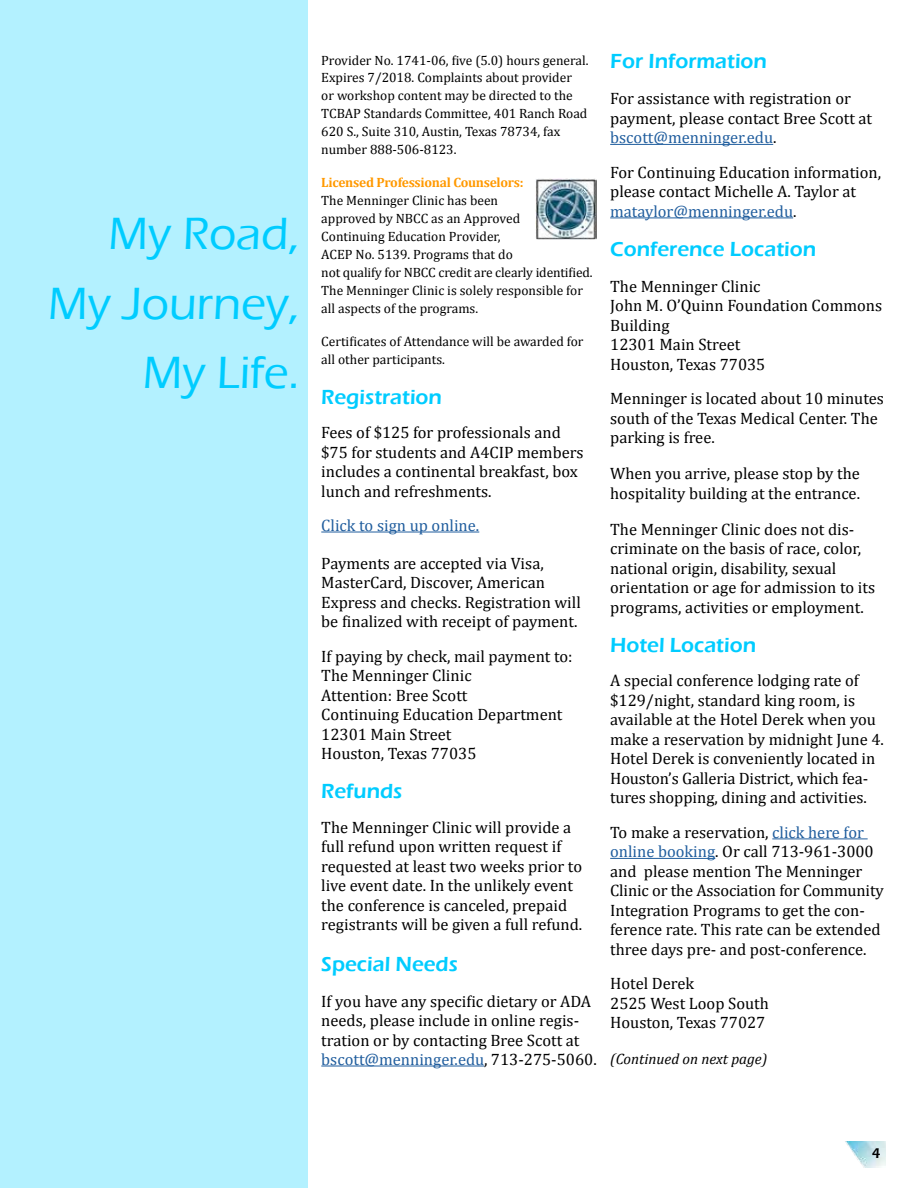
<style>
.page{position:relative;width:918px;height:1188px;background:#fff}
.page>*{position:absolute;margin:0;border:0;box-sizing:border-box;transform-origin:0 0}
.t1{font:500 46.5px/69px "Eras ITC";color:#0cf;text-align:right}
.t2{font:600 21px "Eras ITC";color:#0cf}
.t3{font:16.5px/19.5px "Cambria";color:#000}
.t4{font:16.5px "Cambria";color:#215e9e}
.t5{font:italic 15px "Cambria";color:#000}
.t6{font:600 14.4px "Eras ITC";color:#000}
.t7{font:13.5px/18px "Cambria";color:#000}
.t8{font:700 13.5px "Cambria";letter-spacing:-.02em;color:#f90}
.s1{color:#215e9e}
</style>
<div class="page">
<hr style="left:321px;top:532px;width:158px;height:1px;background:#215e9e">
<hr style="left:321px;top:1066px;width:163px;height:1px;background:#215e9e">
<hr style="left:610px;top:144px;width:163px;height:1px;background:#215e9e">
<hr style="left:610px;top:217px;width:183px;height:1px;background:#215e9e">
<hr style="left:772px;top:838px;width:96px;height:1px;background:#215e9e">
<hr style="left:610px;top:858px;width:105px;height:1px;background:#215e9e">
<div style="left:0;top:0;width:308px;height:1188px;background:#b3f1ff"></div>
<img style="left:845px;top:1142px;width:41px;height:25px">
<img style="left:536px;top:179px;width:61px;height:60px">
<h1 class="t1" style="left:48px;top:200px;width:252px">My Road,<br>My Journey,<br>My Life.</h1>
<p class="t7" style="left:321px;top:51px;width:269px">Provider No. 1741-06, five (5.0) hours general.<br>Expires 7/2018. Complaints about provider<br>or workshop content may be directed to the TCBAP Standards Committee, 401 Ranch Road 620 S., Suite 310, Austin, Texas 78734, fax number 888-506-8123.</p>
<p class="t8" style="left:321px;top:173px;width:204px">Licensed Professional Counselors:</p>
<p class="t7" style="left:321px;top:192px;width:273px">The Menninger Clinic has been<br>approved by NBCC as an Approved<br>Continuing Education Provider,<br>ACEP No. 5139. Programs that do<br>not qualify for NBCC credit are clearly identified.<br>The Menninger Clinic is solely responsible for all aspects of the programs.</p>
<p class="t7" style="left:321px;top:333px;width:264px">Certificates of Attendance will be awarded for all other participants.</p>
<p class="t2" style="left:321px;top:385px;width:122px">Registration</p>
<p class="t3" style="left:321px;top:423px;width:264px">Fees of $125 for professionals and $75 for students and A4CIP members includes a continental breakfast, box lunch and refreshments.</p>
<p class="t4" style="left:321px;top:516px;width:159px">Click to sign up online.</p>
<p class="t3" style="left:321px;top:553px;width:261px">Payments are accepted via Visa, MasterCard, Discover, American Express and checks. Registration will be finalized with receipt of payment.</p>
<p class="t3" style="left:321px;top:646px;width:253px">If paying by check, mail payment to:<br>The Menninger Clinic<br>Attention: Bree Scott<br>Continuing Education Department<br>12301 Main Street<br>Houston, Texas 77035</p>
<p class="t2" style="left:321px;top:779px;width:83px">Refunds</p>
<p class="t3" style="left:321px;top:817px;width:262px">The Menninger Clinic will provide a full refund upon written request if requested at least two weeks prior to live event date. In the unlikely event the conference is canceled, prepaid registrants will be given a full refund.</p>
<p class="t2" style="left:321px;top:952px;width:138px">Special Needs</p>
<p class="t3" style="left:321px;top:991px;width:277px">If you have any specific dietary or ADA needs, please include in online regis&shy;tration or by contacting Bree Scott at <span class="s1">bscott@menninger.edu</span>, 713-275-5060.</p>
<p class="t2" style="left:610px;top:50px;width:158px">For Information</p>
<p class="t3" style="left:610px;top:89px;width:263px">For assistance with registration or payment, please contact Bree Scott at <span class="s1">bscott@menninger.edu</span>.</p>
<p class="t3" style="left:610px;top:162px;width:272px">For Continuing Education information, please contact Michelle A. Taylor at <span class="s1">mataylor@menninger.edu</span>.</p>
<p class="t2" style="left:610px;top:237px;width:207px">Conference Location</p>
<p class="t3" style="left:610px;top:276px;width:274px">The Menninger Clinic<br>John M. O’Quinn Foundation Commons<br>Building<br>12301 Main Street<br>Houston, Texas 77035</p>
<p class="t3" style="left:610px;top:389px;width:275px">Menninger is located about 10 minutes south of the Texas Medical Center. The parking is free.</p>
<p class="t3" style="left:610px;top:464px;width:251px">When you arrive, please stop by the hospitality building at the entrance.</p>
<p class="t3" style="left:610px;top:519px;width:266px">The Menninger Clinic does not dis&shy;criminate on the basis of race, color, national origin, disability, sexual orientation or age for admission to its programs, activities or employment.</p>
<p class="t2" style="left:610px;top:633px;width:147px">Hotel Location</p>
<p class="t3" style="left:610px;top:671px;width:275px">A special conference lodging rate of $129/night, standard king room, is available at the Hotel Derek when you make a reservation by midnight June 4.<br>Hotel Derek is conveniently located in Houston’s Galleria District, which fea&shy;tures shopping, dining and activities.</p>
<p class="t3" style="left:610px;top:822px;width:275px">To make a reservation, <span class="s1">click here for online booking</span>. Or call 713-961-3000 and please mention The Menninger Clinic or the Association for Community Integration Programs to get the con&shy;ference rate. This rate can be extended three days pre- and post-conference.</p>
<p class="t3" style="left:610px;top:974px;width:160px">Hotel Derek<br>2525 West Loop South<br>Houston, Texas 77027</p>
<p class="t5" style="left:610px;top:1049px;width:159px">(Continued on next page)</p>
<p class="t6" style="left:872px;top:1145px;width:10px">4</p>
</div>
